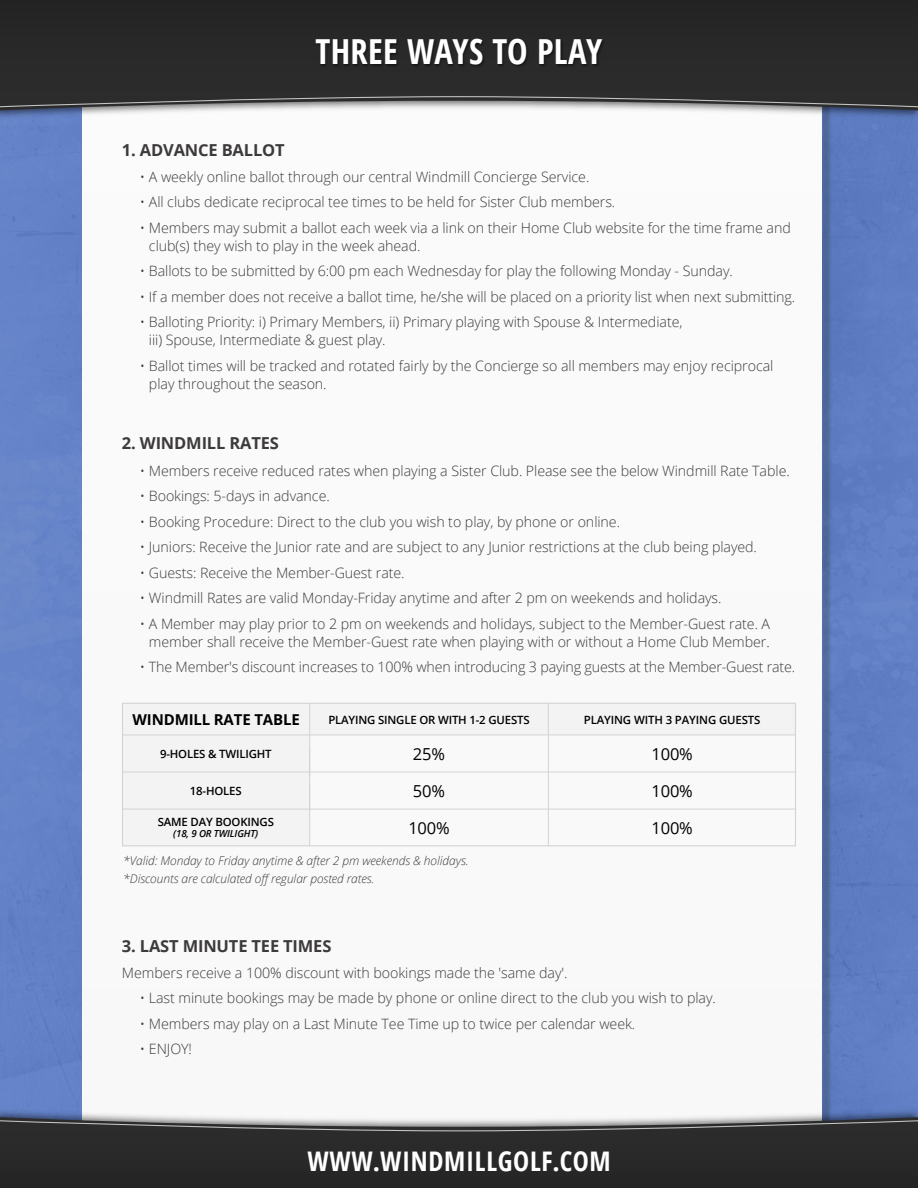
<style>
.page{position:relative;width:918px;height:1188px;background:#fff}
.page>*{position:absolute;margin:0;border:0;box-sizing:border-box;transform-origin:0 0}
.t1{font:700 34.5px "Open Sans Condensed";letter-spacing:.01em;color:#fff}
.t2{font:700 27px "Open Sans Condensed";letter-spacing:.025em;color:#fff}
.t3{font:700 16.5px "Open Sans";letter-spacing:-.01em;color:#3d3a3a}
.t4{font:16.5px "Open Sans";letter-spacing:-.01em;color:#000}
.t5{font:700 15px "Open Sans";letter-spacing:-.01em;color:#000}
.t6{font:300 14.25px/18px "Open Sans";letter-spacing:-.005em;color:#3d3a3a}
.t7{font:italic 300 12px/17.2px "Open Sans";letter-spacing:-.005em;color:#3d3a3a}
.t8{font:600 11.4px "Open Sans";letter-spacing:-.015em;color:#000}
.t9{font:italic 600 9.75px "Open Sans";letter-spacing:-.015em;color:#000}
</style>
<div class="page">
<div style="left:0;top:123px;width:82px;height:982px;background:#6483c8"></div>
<div style="left:832px;top:123px;width:86px;height:982px;background:#5e7dc2"></div>
<svg style="left:822px;top:123px;width:10px;height:982px;fill:#516aa2"></svg>
<div style="left:83px;top:0;width:739px;height:1188px;background:#fafafa"></div>
<img style="left:0;top:110px;width:918px;height:13px">
<div style="left:0;top:0;width:918px;height:110px;background:#282828"></div>
<svg style="left:0;top:96px;width:918px;height:11px"></svg>
<img style="left:213px;top:32px;width:494px;height:47px">
<img style="left:0;top:1105px;width:918px;height:12px">
<div style="left:0;top:1117px;width:918px;height:71px;background:#292929"></div>
<svg style="left:0;top:1120px;width:918px;height:11px"></svg>
<svg style="left:122px;top:703px;width:674px;height:143px"></svg>
<hr style="left:122px;top:735px;width:674px;height:1px;background:#d1d3d4">
<hr style="left:122px;top:772px;width:674px;height:1px;background:#d1d3d4">
<hr style="left:122px;top:809px;width:674px;height:1px;background:#d1d3d4">
<hr style="left:309px;top:703px;width:1px;height:73px;background:#d1d3d4">
<hr style="left:548px;top:704px;width:1px;height:142px;background:#d1d3d4">
<hr style="left:309px;top:747px;width:1px;height:65px;background:#d1d3d4">
<hr style="left:309px;top:783px;width:1px;height:63px;background:#d1d3d4">
<h1 class="t1" style="left:315px;top:28px;width:289px">THREE WAYS TO PLAY</h1>
<p class="t3" style="left:122px;top:139px;width:164px">1. ADVANCE BALLOT</p>
<p class="t6" style="left:140px;top:167px;width:451px">• A weekly online ballot through our central Windmill Concierge Service.</p>
<p class="t6" style="left:140px;top:193px;width:477px">• All clubs dedicate reciprocal tee times to be held for Sister Club members.</p>
<p class="t6" style="left:149px;top:218px;width:643px;text-indent:-9px">• Members may submit a ballot each week via a link on their Home Club website for the time frame and club(s) they wish to play in the week ahead.</p>
<p class="t6" style="left:140px;top:262px;width:594px">• Ballots to be submitted by 6:00 pm each Wednesday for play the following Monday - Sunday.</p>
<p class="t6" style="left:140px;top:287px;width:657px">• If a member does not receive a ballot time, he/she will be placed on a priority list when next submitting.</p>
<p class="t6" style="left:149px;top:313px;width:535px;text-indent:-9px">• Balloting Priority: i) Primary Members, ii) Primary playing with Spouse &amp; Intermediate, iii) Spouse, Intermediate &amp; guest play.</p>
<p class="t6" style="left:149px;top:356px;width:626px;text-indent:-9px">• Ballot times will be tracked and rotated fairly by the Concierge so all members may enjoy reciprocal play throughout the season.</p>
<p class="t3" style="left:122px;top:431px;width:158px">2. WINDMILL RATES</p>
<p class="t6" style="left:140px;top:461px;width:651px">• Members receive reduced rates when playing a Sister Club. Please see the below Windmill Rate Table.</p>
<p class="t6" style="left:140px;top:487px;width:191px">• Bookings: 5-days in advance.</p>
<p class="t6" style="left:140px;top:512px;width:482px">• Booking Procedure: Direct to the club you wish to play, by phone or online.</p>
<p class="t6" style="left:140px;top:538px;width:619px">• Juniors: Receive the Junior rate and are subject to any Junior restrictions at the club being played.</p>
<p class="t6" style="left:140px;top:563px;width:266px">• Guests: Receive the Member-Guest rate.</p>
<p class="t6" style="left:140px;top:589px;width:583px">• Windmill Rates are valid Monday-Friday anytime and after 2 pm on weekends and holidays.</p>
<p class="t6" style="left:140px;top:614px;width:632px;text-align:right">• A Member may play prior to 2 pm on weekends and holidays, subject to the Member-Guest rate. A member shall receive the Member-Guest rate when playing with or without a Home Club Member.</p>
<p class="t6" style="left:140px;top:658px;width:657px">• The Member's discount increases to 100% when introducing 3 paying guests at the Member-Guest rate.</p>
<p class="t5" style="left:133px;top:709px;width:169px">WINDMILL RATE TABLE</p>
<p class="t8" style="left:328px;top:712px;width:203px">PLAYING SINGLE OR WITH 1-2 GUESTS</p>
<p class="t8" style="left:584px;top:712px;width:178px">PLAYING WITH 3 PAYING GUESTS</p>
<p class="t4" style="left:413px;top:742px;width:34px">25%</p>
<p class="t4" style="left:651px;top:742px;width:43px">100%</p>
<p class="t8" style="left:190px;top:783px;width:53px">18-HOLES</p>
<p class="t4" style="left:413px;top:779px;width:34px">50%</p>
<p class="t4" style="left:651px;top:779px;width:43px">100%</p>
<p class="t8" style="left:158px;top:814px;width:118px">SAME DAY BOOKINGS</p>
<p class="t9" style="left:173px;top:826px;width:87px">(18, 9 OR TWILIGHT)</p>
<p class="t8" style="left:160px;top:746px;width:113px">9-HOLES &amp; TWILIGHT</p>
<p class="t4" style="left:408px;top:816px;width:43px">100%</p>
<p class="t4" style="left:651px;top:816px;width:43px">100%</p>
<p class="t7" style="left:123px;top:852px;width:347px">*Valid: Monday to Friday anytime &amp; after 2 pm weekends &amp; holidays. *Discounts are calculated off regular posted rates.</p>
<p class="t3" style="left:122px;top:935px;width:211px">3. LAST MINUTE TEE TIMES</p>
<p class="t6" style="left:122px;top:963px;width:447px">Members receive a 100% discount with bookings made the 'same day'.</p>
<p class="t6" style="left:140px;top:989px;width:578px">• Last minute bookings may be made by phone or online direct to the club you wish to play.</p>
<p class="t6" style="left:140px;top:1014px;width:497px">• Members may play on a Last Minute Tee Time up to twice per calendar week.</p>
<p class="t6" style="left:140px;top:1040px;width:54px">• ENJOY!</p>
<h2 class="t2" style="left:307px;top:1142px;width:305px">WWW.WINDMILLGOLF.COM</h2>
</div>
